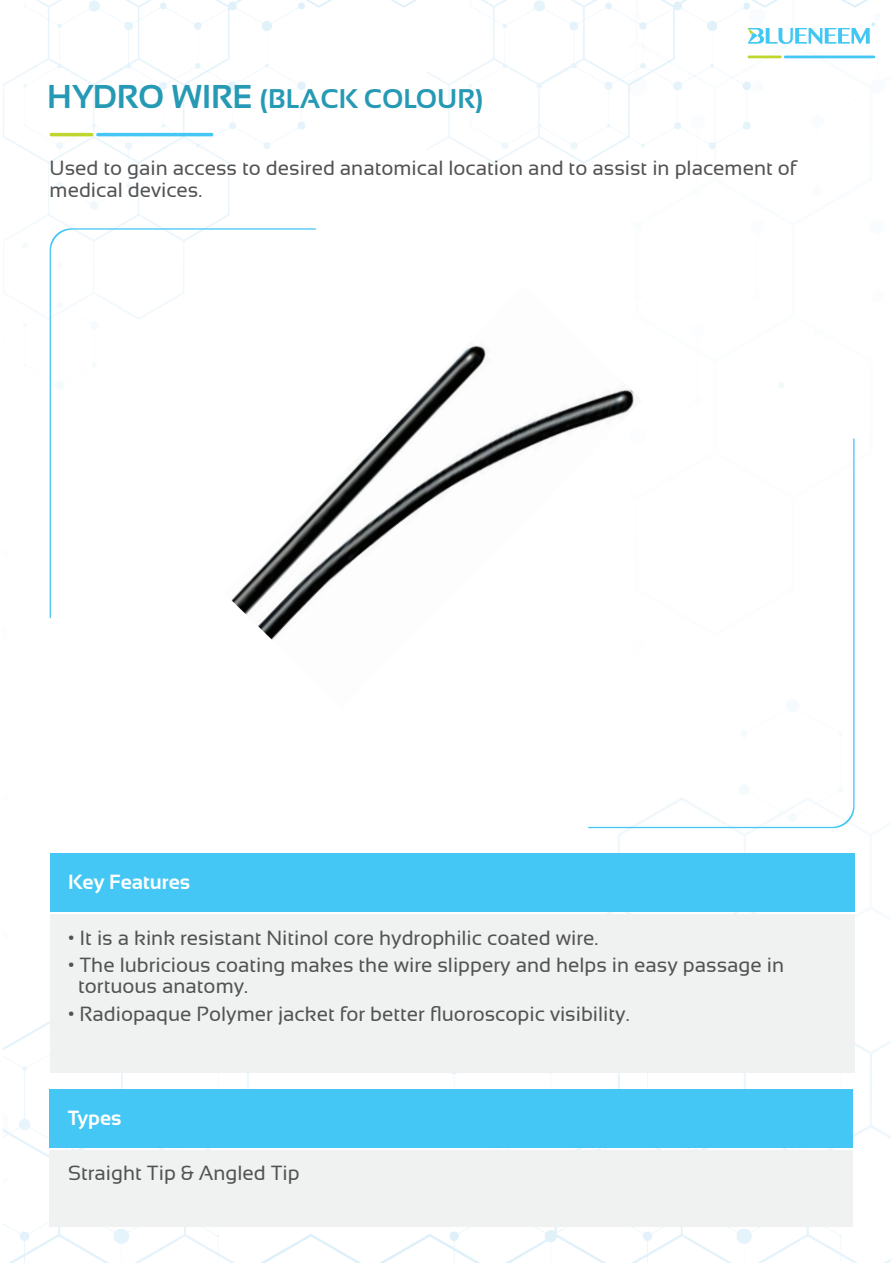
<style>
.page{position:relative;width:893px;height:1263px;background:#fff}
.page>*{position:absolute;margin:0;border:0;box-sizing:border-box;transform-origin:0 0}
.t1{font:700 27px "Sansation";color:#2699b5}
.t2{font:20.55px/21px "Sansation";color:#525352}
.t3{font:700 20.55px "Sansation";color:#fff}
.s1{font-size:33px}
</style>
<div class="page">
<img style="left:3px;top:0;width:887px;height:1263px">
<hr style="left:784px;top:56px;width:91px;height:2px;background:#44c7f4">
<hr style="left:748px;top:56px;width:34px;height:2px;background:#bfd62f">
<svg style="left:748px;top:23px;width:127px;height:21px"></svg>
<div style="left:50px;top:1089px;width:803px;height:58px;background:#44c7f4"></div>
<div style="left:50px;top:1151px;width:803px;height:76px;background:#f0f1f1"></div>
<div style="left:50px;top:853px;width:804px;height:58px;background:#44c7f4"></div>
<div style="left:50px;top:915px;width:804px;height:158px;background:#f0f1f1"></div>
<hr style="left:96px;top:133px;width:117px;height:3px;background:#44c7f4;border-radius:2px">
<hr style="left:50px;top:133px;width:43px;height:3px;background:#bfd62f;border-radius:2px">
<img style="left:224px;top:286px;width:418px;height:422px">
<img style="left:354px;top:412px;width:288px;height:296px">
<img style="left:524px;top:286px;width:118px;height:114px">
<svg style="left:50px;top:228px;width:266px;height:390px"></svg>
<svg style="left:588px;top:438px;width:266px;height:390px"></svg>
<h1 class="t1" style="left:47px;top:83px;width:438px"><span class="s1">HYDRO WIRE</span> (BLACK COLOUR)</h1>
<p class="t2" style="left:50px;top:156px;width:748px;line-height:22.5px">Used to gain access to desired anatomical location and to assist in placement of medical devices.</p>
<p class="t3" style="left:68px;top:870px;width:124px">Key Features</p>
<p class="t2" style="left:68px;top:927px;width:532px">• It is a kink resistant Nitinol core hydrophilic coated wire.</p>
<p class="t2" style="left:78px;top:954px;width:707px;text-indent:-10px">• The lubricious coating makes the wire slippery and helps in easy passage in tortuous anatomy.</p>
<p class="t2" style="left:68px;top:1003px;width:563px">• Radiopaque Polymer jacket for better fluoroscopic visibility.</p>
<p class="t3" style="left:68px;top:1106px;width:55px">Types</p>
<p class="t2" style="left:68px;top:1162px;width:233px">Straight Tip &amp; Angled Tip</p>
</div>
